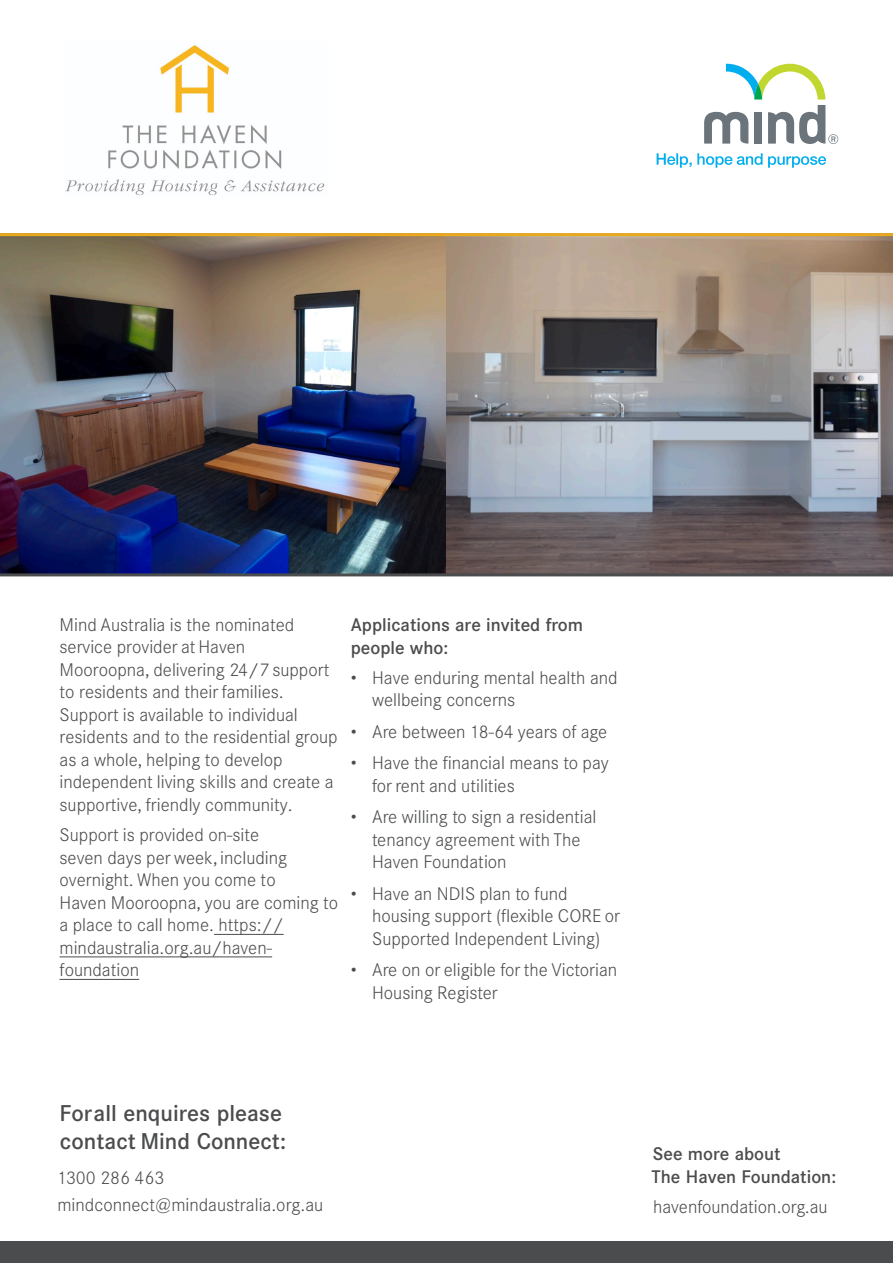
<style>
.page{position:relative;width:893px;height:1263px;background:#fff}
.page>*{position:absolute;margin:0;border:0;box-sizing:border-box;transform-origin:0 0}
.t1{font:500 22.5px/28.2px "Corporate SBQ";color:#4b4c4d}
.t2{font:300 18px/22.5px "Corporate SBQ";color:#4b4c4d}
.t3{font:500 18px/22.5px "Corporate SBQ";color:#4b4c4d}
.s1{color:#4d4c4f}
</style>
<div class="page">
<div style="left:0;top:1242px;width:893px;height:21px;background:#4b4c4d"></div>
<img style="left:65px;top:45px;width:260px;height:151px">
<svg style="left:657px;top:153px;width:169px;height:15px"></svg>
<svg style="left:704px;top:64px;width:134px;height:80px"></svg>
<img style="left:0;top:236px;width:893px;height:337px">
<hr style="left:0;top:233px;width:893px;height:3px;background:#e9a91f">
<hr style="left:0;top:573px;width:893px;height:3px;background:#4b4c4d">
<hr style="left:60px;top:979px;width:79px;height:1px;background:#4d4c4f">
<hr style="left:60px;top:956px;width:212px;height:1px;background:#4d4c4f">
<hr style="left:214px;top:934px;width:70px;height:1px;background:#4d4c4f">
<p class="t2" style="left:60px;top:613px;width:280px">Mind Australia is the nominated service provider at Haven Mooroopna, delivering 24/7 support to residents and their families.<br>Support is available to individual residents and to the residential group as a whole, helping to develop independent living skills and create a supportive, friendly community.</p>
<p class="t2" style="left:60px;top:824px;width:280px">Support is provided on-site<br>seven days per week, including overnight. When you come to<br>Haven Mooroopna, you are coming to a place to call home. <span class="s1">https:// mindaustralia.org.au/haven&shy;foundation</span></p>
<p class="t3" style="left:351px;top:614px;width:234px">Applications are invited from people who:</p>
<p class="t2" style="left:372px;top:666px;width:247px;text-indent:-21px">• Have enduring mental health and wellbeing concerns</p>
<p class="t2" style="left:351px;top:720px;width:258px">• Are between 18-64 years of age</p>
<p class="t2" style="left:372px;top:752px;width:238px;text-indent:-21px">• Have the financial means to pay for rent and utilities</p>
<p class="t2" style="left:372px;top:806px;width:226px;text-indent:-21px">• Are willing to sign a residential tenancy agreement with The<br>Haven Foundation</p>
<p class="t2" style="left:372px;top:882px;width:250px;text-indent:-21px">• Have an NDIS plan to fund housing support (flexible CORE or<br>Supported Independent Living)</p>
<p class="t2" style="left:372px;top:959px;width:247px;text-indent:-21px">• Are on or eligible for the Victorian<br>Housing Register</p>
<p class="t1" style="left:59px;top:1099px;width:228px">For all enquires please contact Mind Connect:</p>
<p class="t2" style="left:58px;top:1165px;width:267px;line-height:27px">1300 286 463 mindconnect@mindaustralia.org.au</p>
<p class="t3" style="left:652px;top:1143px;width:186px">See more about<br>The Haven Foundation:</p>
<p class="t2" style="left:653px;top:1195px;width:176px">havenfoundation.org.au</p>
</div>
